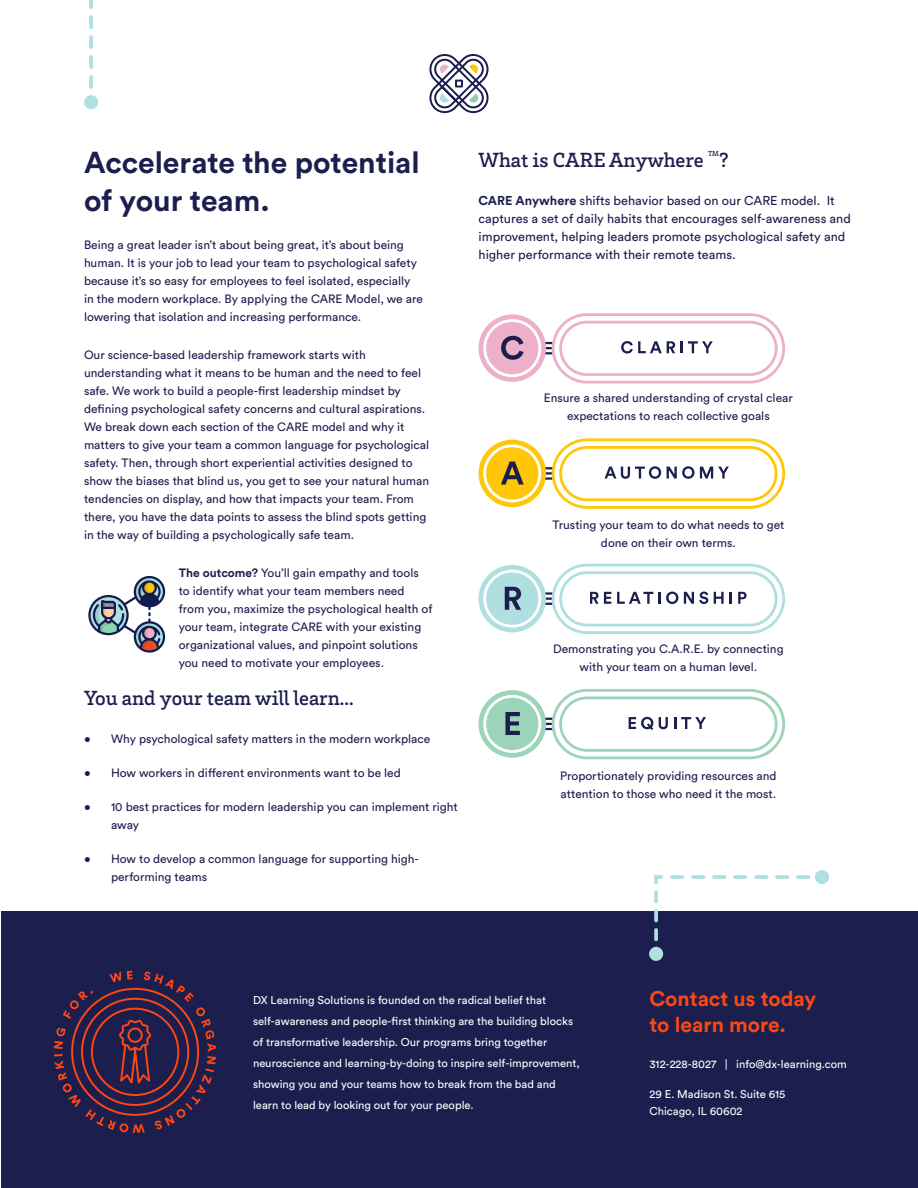
<style>
.page{position:relative;width:918px;height:1188px;background:#fff}
.page>*{position:absolute;margin:0;border:0;box-sizing:border-box;transform-origin:0 0}
.Headline_-_Dark{font:700 30px/37.5px "Circular Std";color:#1c1f4e}
.Headline_-_Dark-2{font:500 21px "Brix Slab";color:#1c1f4e}
.Headline_-_Dark-3{font:700 21px/25.5px "Circular Std";color:#ff4713}
.Bullets{font:12.75px/18px "Circular Std";color:#1c1f4e}
.Headline_-_Dark-4{font:12px/18px "Circular Std";color:#1c1f4e}
.Bullets-2{font:12px/18px "Circular Std";color:#1c1f4e;text-align:center}
.Body{font:11.25px/21px "Circular Std";color:#fff}
.Contact_Info{font:11.25px/16.5px "Circular Std";color:#fff}
.Headline_-_Dark-5{font:500 7.5px "Brix Slab";color:#1c1f4e}
.s1{font-weight:700}
</style>
<div class="page">
<div style="left:1px;top:912px;width:917px;height:276px;background:#1c1f4e"></div>
<svg style="left:54px;top:971px;width:162px;height:162px"></svg>
<svg style="left:89px;top:75px;width:4px;height:14px"></svg>
<svg style="left:89px;top:55px;width:4px;height:14px"></svg>
<svg style="left:89px;top:35px;width:4px;height:14px"></svg>
<svg style="left:89px;top:15px;width:4px;height:14px"></svg>
<svg style="left:89px;top:0;width:4px;height:9px"></svg>
<div style="left:84px;top:95px;width:14px;height:14px;background:#afdfe1;border-radius:50%"></div>
<svg style="left:654px;top:892px;width:4px;height:47px"></svg>
<svg style="left:654px;top:875px;width:9px;height:9px"></svg>
<svg style="left:672px;top:875px;width:136px;height:4px"></svg>
<div style="left:649px;top:947px;width:14px;height:14px;background:#afdfe1;border-radius:50%"></div>
<div style="left:815px;top:870px;width:14px;height:14px;background:#afdfe1;border-radius:50%"></div>
<svg style="left:483px;top:313px;width:302px;height:71px"></svg>
<svg style="left:483px;top:438px;width:302px;height:71px"></svg>
<svg style="left:483px;top:564px;width:302px;height:70px"></svg>
<svg style="left:483px;top:689px;width:302px;height:70px"></svg>
<svg style="left:429px;top:54px;width:60px;height:59px"></svg>
<svg style="left:88px;top:576px;width:77px;height:77px"></svg>
<p class="Headline_-_Dark" style="left:84px;top:143px;width:337px">Accelerate the potential of your team.</p>
<p class="Headline_-_Dark-4" style="left:84px;top:235px;width:340px">Being a great leader isn’t about being great, it’s about being human. It is your job to lead your team to psychological safety because it’s so easy for employees to feel isolated, especially in the modern workplace. By applying the CARE Model, we are lowering that isolation and increasing performance.</p>
<p class="Headline_-_Dark-4" style="left:84px;top:346px;width:347px">Our science-based leadership framework starts with understanding what it means to be human and the need to feel safe. We work to build a people-first leadership mindset by defining psychological safety concerns and cultural aspirations.<br>We break down each section of the CARE model and why it matters to give your team a common language for psychological safety. Then, through short experiential activities designed to show the biases that blind us, you get to see your natural human tendencies on display, and how that impacts your team. From there, you have the data points to assess the blind spots getting in the way of building a psychologically safe team.</p>
<p class="Headline_-_Dark-4" style="left:179px;top:564px;width:255px"><span class="s1">The outcome?</span> You’ll gain empathy and tools to identify what your team members need from you, maximize the psychological health of your team, integrate CARE with your existing organizational values, and pinpoint solutions you need to motivate your employees.</p>
<p class="Headline_-_Dark-2" style="left:84px;top:684px;width:271px">You and your team will learn...</p>
<p class="Headline_-_Dark-4" style="left:84px;top:730px;width:348px">• Why psychological safety matters in the modern workplace</p>
<p class="Headline_-_Dark-4" style="left:84px;top:764px;width:318px">• How workers in different environments want to be led</p>
<p class="Headline_-_Dark-4" style="left:111px;top:798px;width:348px;text-indent:-27px">• 10 best practices for modern leadership you can implement right away</p>
<p class="Headline_-_Dark-4" style="left:111px;top:850px;width:309px;text-indent:-27px">• How to develop a common language for supporting high&shy;performing teams</p>
<p class="Headline_-_Dark-2" style="left:479px;top:146px;width:227px">What is CARE Anywhere</p>
<p class="Headline_-_Dark-5" style="left:708px;top:149px;width:13px">TM</p>
<p class="Headline_-_Dark-2" style="left:719px;top:146px;width:11px">?</p>
<p class="Bullets" style="left:479px;top:191px;width:374px"><span class="s1">CARE Anywhere</span> shifts behavior based on our CARE model. It captures a set of daily habits that encourages self-awareness and improvement, helping leaders promote psychological safety and higher performance with their remote teams.</p>
<p class="Bullets-2" style="left:544px;top:389px;width:250px">Ensure a shared understanding of crystal clear expectations to reach collective goals</p>
<p class="Bullets-2" style="left:552px;top:516px;width:234px">Trusting your team to do what needs to get done on their own terms.</p>
<p class="Bullets-2" style="left:553px;top:640px;width:232px">Demonstrating you C.A.R.E. by connecting with your team on a human level.</p>
<p class="Bullets-2" style="left:560px;top:767px;width:218px;text-align:left">Proportionately providing resources and attention to those who need it the most.</p>
<p class="Body" style="left:253px;top:989px;width:328px">DX Learning Solutions is founded on the radical belief that self-awareness and people-first thinking are the building blocks of transformative leadership. Our programs bring together neuroscience and learning-by-doing to inspire self-improvement, showing you and your teams how to break from the bad and learn to lead by looking out for your people.</p>
<p class="Headline_-_Dark-3" style="left:650px;top:985px;width:168px">Contact us today to learn more.</p>
<p class="Contact_Info" style="left:650px;top:1056px;width:199px">312-228-8027 | info@dx-learning.com</p>
<p class="Contact_Info" style="left:650px;top:1086px;width:137px">29 E. Madison St. Suite 615<br>Chicago, IL 60602</p>
</div>
